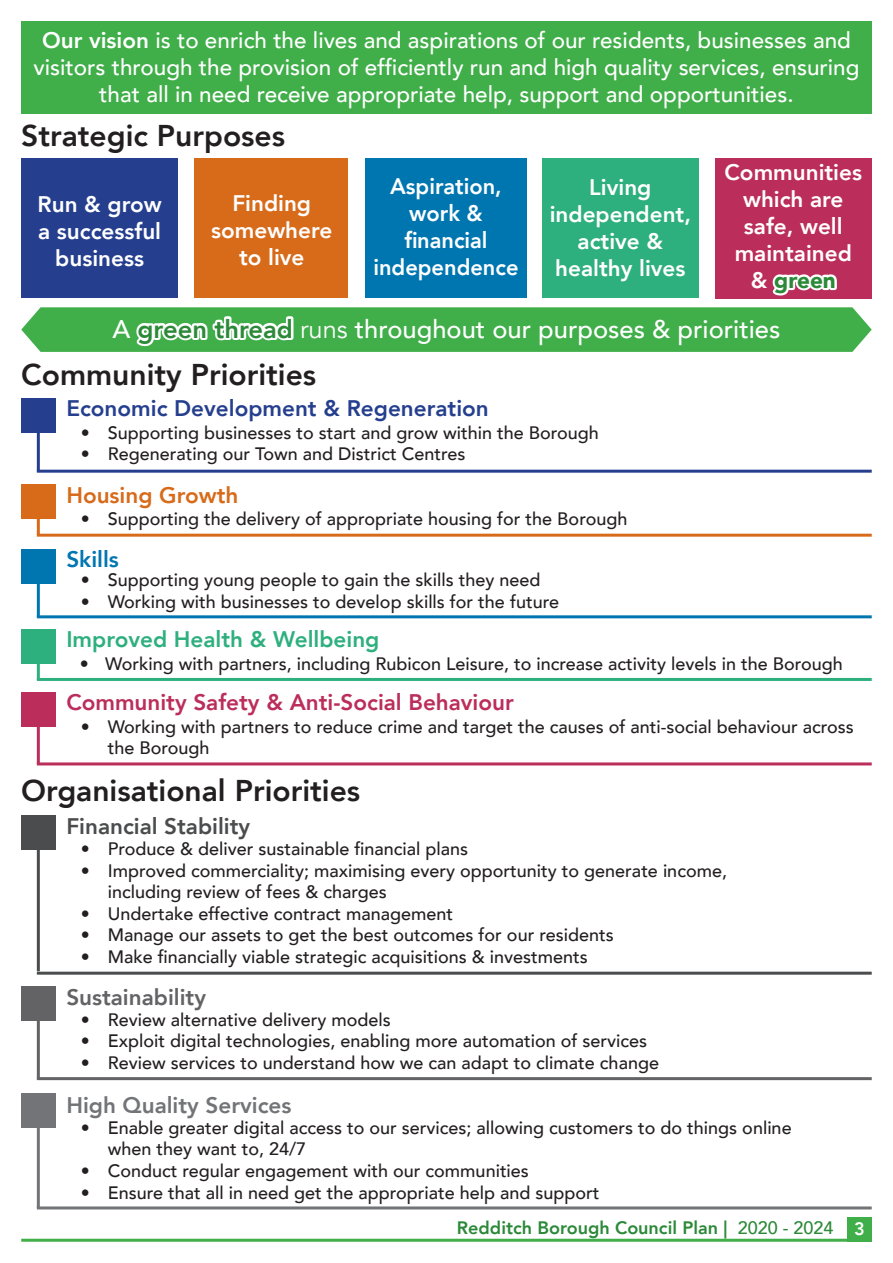
<style>
.page{position:relative;width:893px;height:1263px;background:#fff}
.page>*{position:absolute;margin:0;border:0;box-sizing:border-box;transform-origin:0 0}
.t1{font:800 30px "Avenir";color:#231f20}
.t2{font:500 25.5px "Avenir";color:#fff}
.t3{font:500 22.5px/27px "Avenir";color:#fff;text-align:center}
.t4{font:800 22.5px/27px "Avenir";color:#fff;text-align:center}
.t5{font:800 22.5px "Avenir";color:#bb2d5b}
.t6{font:800 22.5px "Avenir";color:#253f8e}
.t7{font:800 22.5px "Avenir";color:#2eaf7e}
.t8{font:800 22.5px "Avenir";color:#727477}
.t9{font:800 22.5px "Avenir";color:#4b4c4d}
.t10{font:800 22.5px "Avenir";color:#636366}
.t11{font:800 22.5px "Avenir";color:#d76b1a}
.t12{font:800 22.5px "Avenir";color:#0076b1}
.t13{font:500 18px/21.6px "Avenir";color:#231f20}
.s1{font-weight:800}
.s2{font-weight:900}
.s3{font-weight:400}
.s4{font-weight:800;color:#2b8938}
.s5{color:#2b8938}
.s6{font-weight:800;color:#fff}
</style>
<div class="page">
<div style="left:21px;top:21px;width:851px;height:93px;background:#40ae49"></div>
<div style="left:21px;top:158px;width:157px;height:140px;background:#253f8e"></div>
<div style="left:195px;top:158px;width:153px;height:140px;background:#d76b1a"></div>
<div style="left:365px;top:158px;width:162px;height:140px;background:#0076b1"></div>
<div style="left:542px;top:158px;width:157px;height:140px;background:#2eaf7e"></div>
<div style="left:715px;top:158px;width:157px;height:140px;background:#bb2d5b"></div>
<div style="left:21px;top:307px;width:851px;height:45px;background:#40ae49"></div>
<div style="left:21px;top:398px;width:34px;height:35px;background:#253f8e"></div>
<hr style="left:37px;top:470px;width:835px;height:3px;background:#253f8e">
<hr style="left:37px;top:418px;width:3px;height:53px;background:#253f8e">
<div style="left:21px;top:484px;width:34px;height:34px;background:#d76b1a"></div>
<hr style="left:37px;top:534px;width:835px;height:3px;background:#d76b1a">
<hr style="left:37px;top:494px;width:3px;height:41px;background:#d76b1a">
<div style="left:21px;top:549px;width:34px;height:34px;background:#0076b1"></div>
<hr style="left:37px;top:615px;width:835px;height:3px;background:#0076b1">
<hr style="left:37px;top:554px;width:3px;height:63px;background:#0076b1">
<div style="left:21px;top:630px;width:34px;height:34px;background:#2eaf7e"></div>
<hr style="left:37px;top:678px;width:835px;height:3px;background:#2eaf7e">
<hr style="left:37px;top:640px;width:3px;height:40px;background:#2eaf7e">
<div style="left:21px;top:692px;width:34px;height:34px;background:#bb2d5b"></div>
<hr style="left:37px;top:762px;width:835px;height:3px;background:#bb2d5b">
<hr style="left:37px;top:698px;width:3px;height:66px;background:#bb2d5b">
<div style="left:21px;top:816px;width:34px;height:34px;background:#4b4c4d"></div>
<hr style="left:37px;top:972px;width:835px;height:3px;background:#4b4c4d">
<hr style="left:37px;top:828px;width:3px;height:143px;background:#4b4c4d">
<div style="left:21px;top:986px;width:34px;height:35px;background:#636366"></div>
<hr style="left:37px;top:1077px;width:835px;height:3px;background:#636366">
<hr style="left:37px;top:1000px;width:3px;height:78px;background:#636366">
<div style="left:21px;top:1093px;width:34px;height:34px;background:#727477"></div>
<hr style="left:37px;top:1206px;width:835px;height:3px;background:#727477">
<hr style="left:37px;top:1119px;width:3px;height:89px;background:#727477">
<div style="left:847px;top:1217px;width:25px;height:25px;background:#40ae49"></div>
<hr style="left:21px;top:1239px;width:851px;height:3px;background:#40ae49">
<p class="t3" style="left:33px;top:25px;width:827px"><span class="s1">Our vision</span> is to enrich the lives and aspirations of our residents, businesses and visitors through the provision of efficiently run and high quality services, ensuring that all in need receive appropriate help, support and opportunities.</p>
<h1 class="t1" style="left:21px;top:112px;width:265px">Strategic Purposes</h1>
<p class="t4" style="left:725px;top:159px;width:139px">Communities which are safe, well maintained &amp; <span class="s2">green</span></p>
<h2 class="t2" style="left:112px;top:307px;width:669px">A <span class="s1">green thread</span> <span class="s3">runs</span> throughout our purposes &amp; priorities</h2>
<h1 class="t1" style="left:21px;top:351px;width:297px">Community Priorities</h1>
<p class="t6" style="left:66px;top:391px;width:424px">Economic Development &amp; Regeneration</p>
<p class="t13" style="left:81px;top:421px;width:520px">• Supporting businesses to start and grow within the Borough</p>
<p class="t13" style="left:81px;top:442px;width:386px">• Regenerating our Town and District Centres</p>
<p class="t11" style="left:66px;top:478px;width:174px">Housing Growth</p>
<p class="t13" style="left:81px;top:507px;width:548px">• Supporting the delivery of appropriate housing for the Borough</p>
<p class="t12" style="left:66px;top:542px;width:54px">Skills</p>
<p class="t13" style="left:81px;top:568px;width:461px">• Supporting young people to gain the skills they need</p>
<p class="t13" style="left:81px;top:590px;width:480px">• Working with businesses to develop skills for the future</p>
<p class="t7" style="left:66px;top:621px;width:315px">Improved Health &amp; Wellbeing</p>
<p class="t13" style="left:80px;top:652px;width:765px">• Working with partners, including Rubicon Leisure, to increase activity levels in the Borough</p>
<p class="t5" style="left:66px;top:685px;width:449px">Community Safety &amp; Anti-Social Behaviour</p>
<p class="t13" style="left:108px;top:715px;width:748px;text-indent:-27px">• Working with partners to reduce crime and target the causes of anti-social behaviour across the Borough</p>
<h1 class="t1" style="left:21px;top:767px;width:340px">Organisational Priorities</h1>
<p class="t9" style="left:66px;top:808px;width:185px">Financial Stability</p>
<p class="t13" style="left:81px;top:837px;width:389px">• Produce &amp; deliver sustainable financial plans</p>
<p class="t13" style="left:108px;top:858px;width:621px;text-indent:-27px">• Improved commerciality; maximising every opportunity to generate income, including review of fees &amp; charges</p>
<p class="t13" style="left:81px;top:902px;width:374px">• Undertake effective contract management</p>
<p class="t13" style="left:81px;top:923px;width:534px">• Manage our assets to get the best outcomes for our residents</p>
<p class="t13" style="left:81px;top:945px;width:508px">• Make financially viable strategic acquisitions &amp; investments</p>
<p class="t10" style="left:66px;top:979px;width:141px">Sustainability</p>
<p class="t13" style="left:81px;top:1008px;width:311px">• Review alternative delivery models</p>
<p class="t13" style="left:81px;top:1029px;width:568px">• Exploit digital technologies, enabling more automation of services</p>
<p class="t13" style="left:81px;top:1051px;width:580px">• Review services to understand how we can adapt to climate change</p>
<p class="t8" style="left:66px;top:1087px;width:227px">High Quality Services</p>
<p class="t13" style="left:108px;top:1116px;width:685px;text-indent:-27px">• Enable greater digital access to our services; allowing customers to do things online when they want to, 24/7</p>
<p class="t13" style="left:81px;top:1159px;width:450px">• Conduct regular engagement with our communities</p>
<p class="t13" style="left:457px;top:1173px;width:409px;line-height:35.7px;text-indent:-376px">• Ensure that all in need get the appropriate help and support<br><span class="s4">Redditch Borough Council Plan |</span> <span class="s5">2020 - 2024</span> <span class="s6">3</span></p>
<p class="t4" style="left:373px;top:172px;width:147px">Aspiration, work &amp; financial independence</p>
<p class="t4" style="left:550px;top:173px;width:143px">Living independent, active &amp; healthy lives</p>
<p class="t4" style="left:38px;top:191px;width:126px">Run &amp; grow a successful business</p>
<p class="t4" style="left:211px;top:190px;width:123px">Finding somewhere to live</p>
</div>
